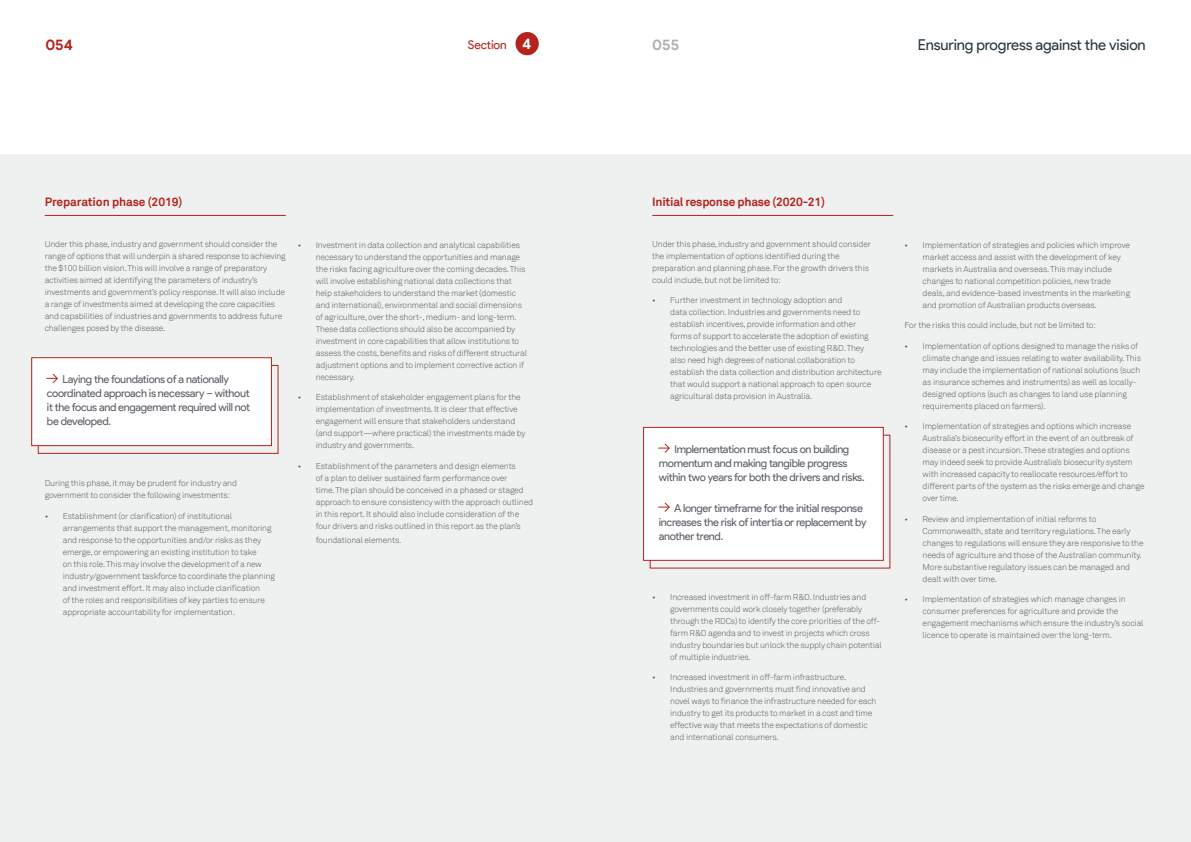
<style>
.page{position:relative;width:1191px;height:842px;background:#fff}
.page>*{position:absolute;margin:0;border:0;box-sizing:border-box;transform-origin:0 0}
.Sub-Sub_Head{font:15px "Product Sans";letter-spacing:-.01em;color:#2a3942}
.t1{font:700 15px "Product Sans";color:#b5231d}
.t2{font:700 15px "Product Sans";color:#afb1b4}
.Sub-head_1{font:700 12px "Akkurat TT";letter-spacing:-.02em;color:#b5231d}
.SubHead{font:700 12px "Akkurat TT";letter-spacing:-.01em;color:#b5231d}
.Sub-Sub_Head-2{font:12px "Product Sans";letter-spacing:-.01em;color:#b5231d}
.Sub-Sub_Head-3{font:11px/14px "Product Sans";letter-spacing:-.025em;color:#5a6068}
.Bullets_LS{font:300 8.5px/12px "Akkurat TT";letter-spacing:-.02em;color:#565659}
.Body{font:300 8.5px/12px "Akkurat TT";letter-spacing:-.02em;color:#565659}
.s1{font-weight:700;font-size:15px;color:#fff}
</style>
<div class="page">
<div style="left:515px;top:32px;width:24px;height:23px;background:#b5231d;border-radius:50%"></div>
<div style="left:0;top:154px;width:1191px;height:688px;background:#eff0f0"></div>
<hr style="left:45px;top:215px;width:241px;height:1px;background:#b5231d">
<div style="left:38px;top:365px;width:240px;height:89px;border:1px solid #b5231d"></div>
<div style="left:32px;top:358px;width:239px;height:88px;background:#fff"></div>
<svg style="left:46px;top:373px;width:12px;height:10px"></svg>
<div style="left:31px;top:357px;width:241px;height:89px;border:1px solid #b5231d"></div>
<div style="left:643px;top:427px;width:240px;height:133px;background:#fff"></div>
<svg style="left:658px;top:443px;width:12px;height:10px"></svg>
<svg style="left:658px;top:502px;width:12px;height:10px"></svg>
<div style="left:643px;top:427px;width:240px;height:134px;border:1px solid #b5231d"></div>
<hr style="left:652px;top:215px;width:241px;height:1px;background:#b5231d">
<h1 class="t1" style="left:45px;top:36px;width:29px">054</h1>
<p class="Sub-Sub_Head-2" style="left:468px;top:39px;width:65px">Section <span class="s1">4</span></p>
<h1 class="t2" style="left:652px;top:36px;width:29px">055</h1>
<p class="Sub-Sub_Head" style="left:918px;top:36px;width:229px">Ensuring progress against the vision</p>
<p class="SubHead" style="left:45px;top:195px;width:139px">Preparation phase (2019)</p>
<p class="Body" style="left:45px;top:238px;width:242px">Under this phase, industry and government should consider the range of options that will underpin a shared response to achieving the $100 billion vision. This will involve a range of preparatory activities aimed at identifying the parameters of industry’s investments and government’s policy response. It will also include a range of investments aimed at developing the core capacities and capabilities of industries and governments to address future challenges posed by the disease.</p>
<p class="Sub-Sub_Head-3" style="left:47px;top:372px;width:205px;text-indent:16px">Laying the foundations of a nationally coordinated approach is necessary – without it the focus and engagement required will not be developed.</p>
<p class="Body" style="left:45px;top:477px;width:194px">During this phase, it may be prudent for industry and government to consider the following investments:</p>
<p class="Bullets_LS" style="left:63px;top:510px;width:214px;text-indent:-18px">• Establishment (or clarification) of institutional arrangements that support the management, monitoring and response to the opportunities and/or risks as they emerge, or empowering an existing institution to take<br>on this role. This may involve the development of a new industry/government taskforce to coordinate the planning and investment effort. It may also include clarification<br>of the roles and responsibilities of key parties to ensure appropriate accountability for implementation.</p>
<p class="Bullets_LS" style="left:316px;top:239px;width:213px;text-indent:-18px">• Investment in data collection and analytical capabilities necessary to understand the opportunities and manage the risks facing agriculture over the coming decades. This will involve establishing national data collections that help stakeholders to understand the market (domestic and international), environmental and social dimensions of agriculture, over the short-, medium- and long-term.<br>These data collections should also be accompanied by investment in core capabilities that allow institutions to assess the costs, benefits and risks of different structural adjustment options and to implement corrective action if necessary.</p>
<p class="Bullets_LS" style="left:316px;top:391px;width:211px;text-indent:-18px">• Establishment of stakeholder engagement plans for the implementation of investments. It is clear that effective engagement will ensure that stakeholders understand (and support—where practical) the investments made by industry and governments.</p>
<p class="Bullets_LS" style="left:316px;top:460px;width:219px;text-indent:-18px">• Establishment of the parameters and design elements<br>of a plan to deliver sustained farm performance over<br>time. The plan should be conceived in a phased or staged approach to ensure consistency with the approach outlined in this report. It should also include consideration of the four drivers and risks outlined in this report as the plan’s</p>
<p class="Bullets_LS" style="left:316px;top:534px;width:87px">foundational elements.</p>
<p class="Sub-head_1" style="left:652px;top:195px;width:174px">Initial response phase (2020-21)</p>
<p class="Body" style="left:652px;top:238px;width:220px">Under this phase, industry and government should consider the implementation of options identified during the preparation and planning phase. For the growth drivers this could include, but not be limited to:</p>
<p class="Bullets_LS" style="left:670px;top:294px;width:213px;text-indent:-18px">• Further investment in technology adoption and<br>data collection. Industries and governments need to establish incentives, provide information and other<br>forms of support to accelerate the adoption of existing technologies and the better use of existing R&amp;D. They also need high degrees of national collaboration to establish the data collection and distribution architecture that would support a national approach to open source agricultural data provision in Australia.</p>
<p class="Sub-Sub_Head-3" style="left:658px;top:442px;width:207px;text-indent:16px">Implementation must focus on building momentum and making tangible progress within two years for both the drivers and risks.</p>
<p class="Sub-Sub_Head-3" style="left:658px;top:501px;width:209px;text-indent:15px">A longer timeframe for the initial response increases the risk of intertia or replacement by another trend.</p>
<p class="Bullets_LS" style="left:670px;top:591px;width:213px;text-indent:-18px">• Increased investment in off-farm R&amp;D. Industries and governments could work closely together (preferably through the RDCs) to identify the core priorities of the off&shy;farm R&amp;D agenda and to invest in projects which cross industry boundaries but unlock the supply chain potential of multiple industries.</p>
<p class="Bullets_LS" style="left:670px;top:671px;width:208px;text-indent:-18px">• Increased investment in off-farm infrastructure.<br>Industries and governments must find innovative and novel ways to finance the infrastructure needed for each industry to get its products to market in a cost and time effective way that meets the expectations of domestic and international consumers.</p>
<p class="Bullets_LS" style="left:922px;top:239px;width:209px;text-indent:-18px">• Implementation of strategies and policies which improve market access and assist with the development of key markets in Australia and overseas. This may include changes to national competition policies, new trade deals, and evidence-based investments in the marketing and promotion of Australian products overseas.</p>
<p class="Bullets_LS" style="left:904px;top:319px;width:193px">For the risks this could include, but not be limited to:</p>
<p class="Bullets_LS" style="left:922px;top:340px;width:220px;text-indent:-18px">• Implementation of options designed to manage the risks of climate change and issues relating to water availability. This may include the implementation of national solutions (such as insurance schemes and instruments) as well as locally&shy;designed options (such as changes to land use planning requirements placed on farmers).</p>
<p class="Bullets_LS" style="left:922px;top:420px;width:224px;text-indent:-18px">• Implementation of strategies and options which increase Australia’s biosecurity effort in the event of an outbreak of disease or a pest incursion. These strategies and options may indeed seek to provide Australia’s biosecurity system with increased capacity to reallocate resources/effort to different parts of the system as the risks emerge and change over time.</p>
<p class="Bullets_LS" style="left:922px;top:513px;width:222px;text-indent:-18px">• Review and implementation of initial reforms to Commonwealth, state and territory regulations. The early changes to regulations will ensure they are responsive to the needs of agriculture and those of the Australian community.<br>More substantive regulatory issues can be managed and dealt with over time.</p>
<p class="Bullets_LS" style="left:922px;top:593px;width:222px;text-indent:-18px">• Implementation of strategies which manage changes in consumer preferences for agriculture and provide the engagement mechanisms which ensure the industry’s social licence to operate is maintained over the long-term.</p>
</div>
